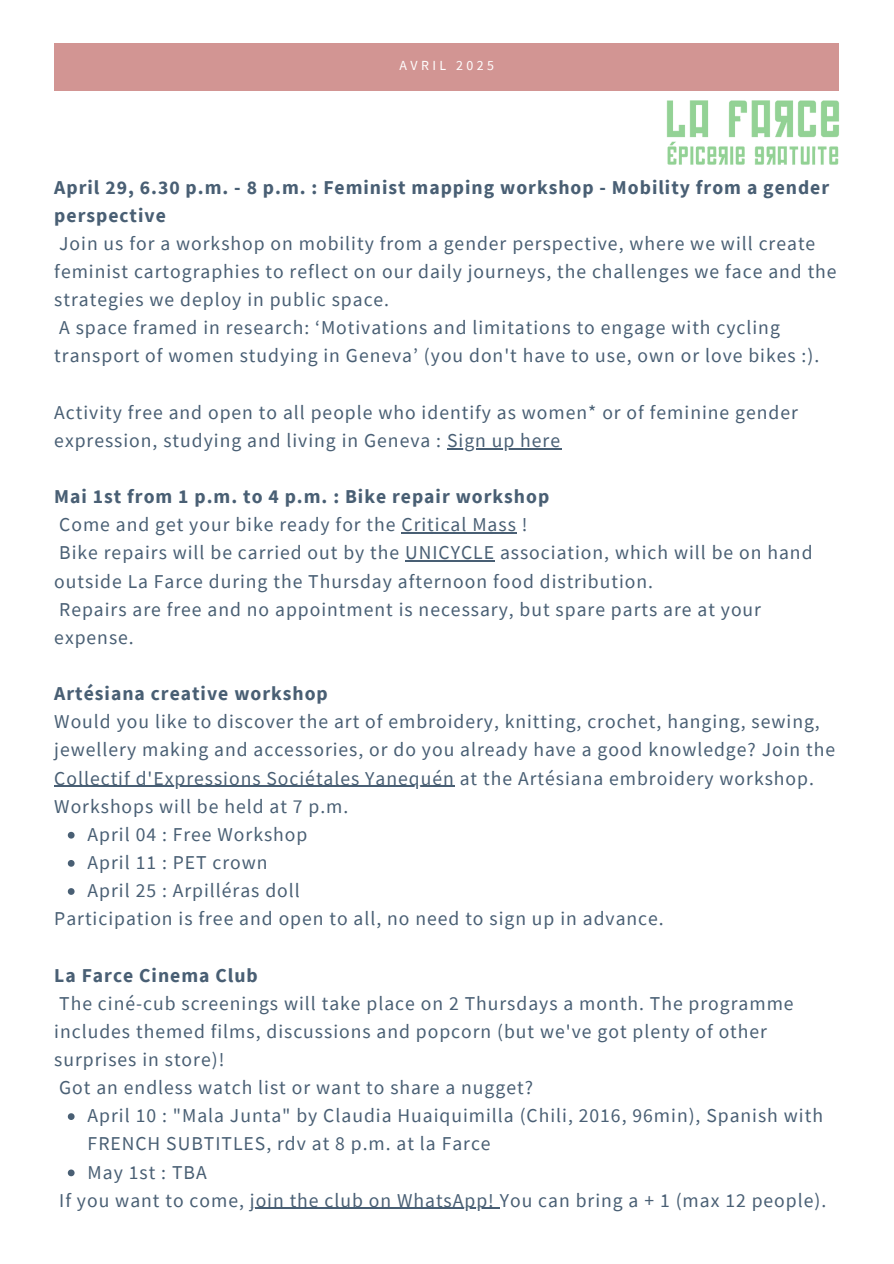
<style>
.page{position:relative;width:894px;height:1264px;background:#fff}
.page>*{position:absolute;margin:0;border:0;box-sizing:border-box;transform-origin:0 0}
.t1{font:19.65px/28.2px "Source Sans Pro";letter-spacing:.05em;color:#495f74}
.t2{font:700 19.65px "Source Sans Pro";letter-spacing:.05em;color:#495f74}
.t3{font:13.95px "Source Sans Pro";letter-spacing:.25em;color:#fff}
.s1{font-weight:700}
</style>
<div class="page">
<div style="left:54px;top:44px;width:784px;height:46px;background:#d29593"></div>
<hr style="left:447px;top:448px;width:114px;height:1px;background:#495f74">
<hr style="left:401px;top:532px;width:115px;height:1px;background:#495f74">
<hr style="left:405px;top:560px;width:90px;height:1px;background:#495f74">
<hr style="left:54px;top:785px;width:400px;height:1px;background:#495f74">
<svg style="left:68px;top:831px;width:7px;height:7px"></svg>
<svg style="left:68px;top:860px;width:7px;height:6px"></svg>
<svg style="left:68px;top:888px;width:7px;height:6px"></svg>
<svg style="left:68px;top:1113px;width:7px;height:6px"></svg>
<svg style="left:68px;top:1169px;width:7px;height:7px"></svg>
<hr style="left:250px;top:1207px;width:249px;height:1px;background:#495f74">
<img style="left:657px;top:89px;width:182px;height:76px">
<p class="t3" style="left:399px;top:57px;width:96px">AVRIL 2025</p>
<p class="t1" style="left:54px;top:172px;width:783px"><span class="s1">April 29, 6.30 p.m. - 8 p.m. : Feminist mapping workshop - Mobility from a gender perspective<br></span>Join us for a workshop on mobility from a gender perspective, where we will create feminist cartographies to reflect on our daily journeys, the challenges we face and the strategies we deploy in public space.<br>A space framed in research: ‘Motivations and limitations to engage with cycling transport of women studying in Geneva’ (you don't have to use, own or love bikes :).</p>
<p class="t1" style="left:54px;top:397px;width:744px">Activity free and open to all people who identify as women* or of feminine gender expression, studying and living in Geneva : Sign up here</p>
<h1 class="t2" style="left:54px;top:484px;width:496px">Mai 1st from 1 p.m. to 4 p.m. : Bike repair workshop</h1>
<h1 class="t1" style="left:54px;top:510px;width:759px">Come and get your bike ready for the Critical Mass !<br>Bike repairs will be carried out by the UNICYCLE association, which will be on hand outside La Farce during the Thursday afternoon food distribution.<br>Repairs are free and no appointment is necessary, but spare parts are at your expense.</h1>
<h1 class="t1" style="left:54px;top:679px;width:766px"><span class="s1">Artésiana creative workshop<br></span>Would you like to discover the art of embroidery, knitting, crochet, hanging, sewing,</h1>
<h1 class="t1" style="left:54px;top:735px;width:782px">jewellery making and accessories, or do you already have a good knowledge? Join the</h1>
<h1 class="t1" style="left:54px;top:763px;width:761px">Collectif d'Expressions Sociétales Yanequén at the Artésiana embroidery workshop.</h1>
<h1 class="t1" style="left:54px;top:791px;width:295px">Workshops will be held at 7 p.m.</h1>
<h1 class="t1" style="left:88px;top:819px;width:221px">April 04 : Free Workshop</h1>
<h1 class="t1" style="left:88px;top:847px;width:181px">April 11 : PET crown</h1>
<h1 class="t1" style="left:88px;top:876px;width:213px">April 25 : Arpilléras doll</h1>
<p class="t1" style="left:54px;top:904px;width:610px">Participation is free and open to all, no need to sign up in advance.</p>
<p class="t1" style="left:54px;top:960px;width:740px"><span class="s1">La Farce Cinema Club<br></span>The ciné-cub screenings will take place on 2 Thursdays a month. The programme includes themed films, discussions and popcorn (but we've got plenty of other surprises in store)!<br>Got an endless watch list or want to share a nugget?</p>
<p class="t1" style="left:88px;top:1101px;width:736px">April 10 : "Mala Junta" by Claudia Huaiquimilla (Chili, 2016, 96min), Spanish with<br>FRENCH SUBTITLES, rdv at 8 p.m. at la Farce</p>
<h1 class="t1" style="left:88px;top:1157px;width:120px">May 1st : TBA</h1>
<h1 class="t1" style="left:59px;top:1185px;width:768px">If you want to come, join the club on WhatsApp! You can bring a + 1 (max 12 people).</h1>
</div>
